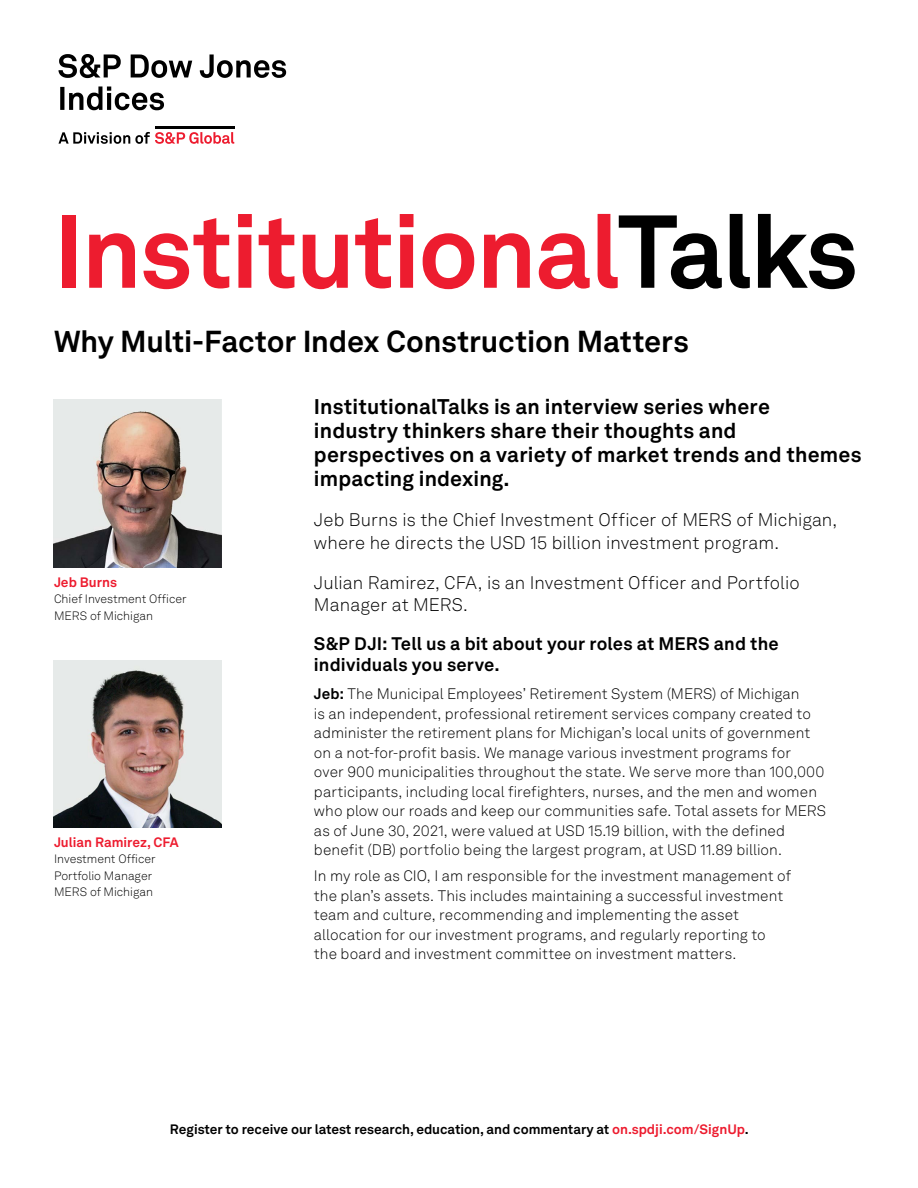
<style>
.page{position:relative;width:918px;height:1188px;background:#fff}
.page>*{position:absolute;margin:0;border:0;box-sizing:border-box;transform-origin:0 0}
.t1{font:700 102px "Akkurat LL";letter-spacing:-.02em;color:#ed1c2f}
.t2{font:700 30px "Akkurat LL";letter-spacing:-.005em;color:#000}
.t3{font:700 21px/24px "Akkurat LL";letter-spacing:.005em;color:#000}
.t4{font:300 18px/22.5px "Akkurat LL";letter-spacing:.005em;color:#000}
.t5{font:700 18px/21px "Akkurat LL";letter-spacing:.01em;color:#000}
.t6{font:300 15px/19.5px "Akkurat LL";letter-spacing:.005em;color:#000}
.t7{font:700 13.5px "Akkurat LL";color:#000}
.t8{font:700 13.5px "Akkurat LL";color:#ed1c2f}
.t9{font:300 12px/16.5px "Akkurat LL";color:#000}
.s1{color:#000}
.s2{font-weight:700}
.s3{color:#ed1c2f}
</style>
<div class="page">
<hr style="left:155px;top:127px;width:79px;height:2px;background:#000">
<svg style="left:58px;top:132px;width:176px;height:12px"></svg>
<svg style="left:58px;top:54px;width:228px;height:56px"></svg>
<img style="left:54px;top:400px;width:168px;height:168px">
<img style="left:54px;top:660px;width:168px;height:168px">
<h1 class="t1" style="left:54px;top:173px;width:805px">Institutional<span class="s1">Talks</span></h1>
<h2 class="t2" style="left:54px;top:319px;width:636px">Why Multi-Factor Index Construction Matters</h2>
<h3 class="t3" style="left:314px;top:394px;width:549px">InstitutionalTalks is an interview series where<br>industry thinkers share their thoughts and perspectives on a variety of market trends and themes impacting indexing.</h3>
<p class="t4" style="left:314px;top:508px;width:525px">Jeb Burns is the Chief Investment Officer of MERS of Michigan, where he directs the USD 15 billion investment program.</p>
<p class="t4" style="left:314px;top:571px;width:487px">Julian Ramirez, CFA, is an Investment Officer and Portfolio<br>Manager at MERS.</p>
<p class="t5" style="left:314px;top:632px;width:466px">S&amp;P DJI: Tell us a bit about your roles at MERS and the individuals you serve.</p>
<p class="t6" style="left:314px;top:684px;width:514px"><span class="s2">Jeb:</span> The Municipal Employees’ Retirement System (MERS) of Michigan<br>is an independent, professional retirement services company created to administer the retirement plans for Michigan’s local units of government on a not-for-profit basis. We manage various investment programs for<br>over 900 municipalities throughout the state. We serve more than 100,000 participants, including local firefighters, nurses, and the men and women who plow our roads and keep our communities safe. Total assets for MERS as of June 30, 2021, were valued at USD 15.19 billion, with the defined benefit (DB) portfolio being the largest program, at USD 11.89 billion.</p>
<p class="t6" style="left:314px;top:866px;width:479px">In my role as CIO, I am responsible for the investment management of the plan’s assets. This includes maintaining a successful investment team and culture, recommending and implementing the asset allocation for our investment programs, and regularly reporting to the board and investment committee on investment matters.</p>
<p class="t8" style="left:54px;top:571px;width:64px">Jeb Burns</p>
<p class="t9" style="left:54px;top:590px;width:134px">Chief Investment Officer<br>MERS of Michigan</p>
<p class="t8" style="left:54px;top:832px;width:126px">Julian Ramirez, CFA</p>
<p class="t9" style="left:54px;top:851px;width:103px">Investment Officer<br>Portfolio Manager<br>MERS of Michigan</p>
<p class="t7" style="left:170px;top:1119px;width:580px">Register to receive our latest research, education, and commentary at <span class="s3">on.spdji.com/SignUp</span>.</p>
</div>
